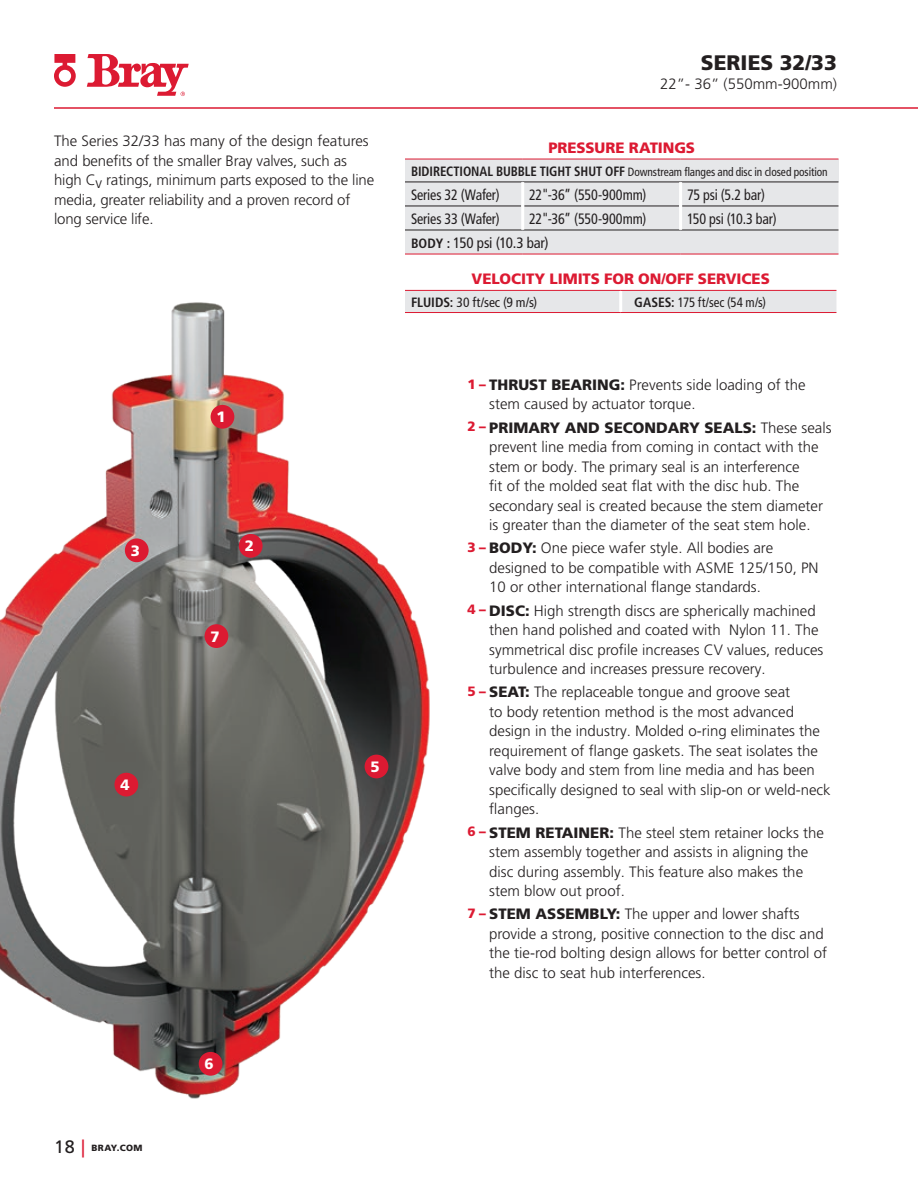
<style>
.page{position:relative;width:918px;height:1188px;background:#fff}
.page>*{position:absolute;margin:0;border:0;box-sizing:border-box;transform-origin:0 0}
.t1{font:900 21px "Frutiger LT Pro";color:#231f20}
.t2{font:300 15px/19.5px "Frutiger LT Pro";color:#231f20}
.t3{font:condensed 15px "Frutiger LT Pro";letter-spacing:-.01em;color:#231f20;scale:.94 1}
.t4{font:900 15px "Frutiger LT Pro";letter-spacing:-.005em;color:#dc1a32}
.t5{font:condensed 15px "Frutiger LT Pro";letter-spacing:-.01em;color:#231f20}
.t6{font:900 15px "Frutiger LT Pro";color:#fff}
.t7{font:condensed 13.5px "Frutiger LT Pro";letter-spacing:-.005em;color:#231f20;scale:.95 1}
.t8{font:condensed 13.5px "Frutiger LT Pro";letter-spacing:-.005em;color:#231f20}
.t9{font:condensed 12px "Frutiger LT Pro";letter-spacing:-.005em;color:#231f20;scale:.95 1}
.t10{font:900 9px "Frutiger LT Pro";letter-spacing:.04em;color:#231f20}
.s1{font-weight:400;font-size:18px}
.s2{font-weight:400;font-size:18px;color:#dc1a32}
.s3{font-weight:700;font-size:13.5px}
.s4{font-weight:700}
.s5{font-weight:900;font-size:13.5px;color:#dc1a32}
.s6{font-weight:900}
</style>
<div class="page">
<svg style="left:87px;top:54px;width:102px;height:42px"></svg>
<svg style="left:54px;top:54px;width:22px;height:33px"></svg>
<hr style="left:54px;top:107px;width:864px;height:2px;background:#dc1a32">
<div style="left:405px;top:159px;width:434px;height:23px;background:#e6e7e9"></div>
<div style="left:405px;top:183px;width:434px;height:71px;background:#e6e7e9"></div>
<hr style="left:405px;top:206px;width:116px;height:1px;background:#231f20">
<hr style="left:524px;top:206px;width:155px;height:1px;background:#231f20">
<hr style="left:682px;top:206px;width:157px;height:1px;background:#231f20">
<hr style="left:405px;top:230px;width:118px;height:1px;background:#231f20">
<hr style="left:523px;top:230px;width:158px;height:1px;background:#231f20">
<hr style="left:681px;top:230px;width:158px;height:1px;background:#231f20">
<hr style="left:405px;top:182px;width:118px;height:1px;background:#231f20">
<hr style="left:523px;top:182px;width:158px;height:1px;background:#231f20">
<hr style="left:681px;top:182px;width:158px;height:1px;background:#231f20">
<hr style="left:521px;top:182px;width:3px;height:24px;background:#fff">
<hr style="left:679px;top:182px;width:3px;height:24px;background:#fff">
<hr style="left:521px;top:206px;width:3px;height:24px;background:#fff">
<hr style="left:679px;top:206px;width:3px;height:24px;background:#fff">
<hr style="left:405px;top:159px;width:118px;height:1px;background:#dc1a32">
<hr style="left:523px;top:159px;width:158px;height:1px;background:#dc1a32">
<hr style="left:681px;top:159px;width:158px;height:1px;background:#dc1a32">
<hr style="left:405px;top:254px;width:118px;height:1px;background:#dc1a32">
<hr style="left:523px;top:254px;width:158px;height:1px;background:#dc1a32">
<hr style="left:681px;top:254px;width:158px;height:1px;background:#dc1a32">
<div style="left:447px;top:291px;width:389px;height:21px;background:#e6e7e9"></div>
<hr style="left:619px;top:291px;width:3px;height:21px;background:#fff">
<hr style="left:405px;top:290px;width:216px;height:1px;background:#dc1a32">
<hr style="left:621px;top:290px;width:215px;height:1px;background:#dc1a32">
<hr style="left:405px;top:312px;width:216px;height:1px;background:#dc1a32">
<hr style="left:621px;top:312px;width:215px;height:1px;background:#dc1a32">
<img style="left:0;top:289px;width:447px;height:810px">
<div style="left:211px;top:405px;width:23px;height:24px;background:#dc1a32;border-radius:50%"></div>
<div style="left:239px;top:534px;width:24px;height:24px;background:#dc1a32;border-radius:50%"></div>
<div style="left:125px;top:538px;width:24px;height:24px;background:#dc1a32;border-radius:50%"></div>
<div style="left:114px;top:773px;width:24px;height:24px;background:#dc1a32;border-radius:50%"></div>
<div style="left:365px;top:755px;width:23px;height:23px;background:#dc1a32;border-radius:50%"></div>
<div style="left:199px;top:1052px;width:23px;height:24px;background:#dc1a32;border-radius:50%"></div>
<div style="left:205px;top:624px;width:23px;height:24px;background:#dc1a32;border-radius:50%"></div>
<p class="t2" style="left:54px;top:131px;width:322px">The Series 32/33 has many of the design features and benefits of the smaller Bray valves, such as high Cv ratings, minimum parts exposed to the line media, greater reliability and a proven record of long service life.</p>
<p class="t6" style="left:217px;top:408px;width:11px">1</p>
<p class="t6" style="left:131px;top:542px;width:11px">3</p>
<p class="t6" style="left:245px;top:537px;width:11px">2</p>
<p class="t6" style="left:120px;top:776px;width:11px">4</p>
<p class="t6" style="left:210px;top:627px;width:11px">7</p>
<p class="t10" style="left:54px;top:1143px;width:90px"><span class="s1">18</span> <span class="s2">|</span> BRAY.COM</p>
<p class="t6" style="left:205px;top:1055px;width:11px">6</p>
<p class="t6" style="left:371px;top:758px;width:11px">5</p>
<h1 class="t1" style="left:701px;top:50px;width:138px">SERIES 32/33</h1>
<p class="t2" style="left:660px;top:74px;width:178px">22”- 36” (550mm-900mm)</p>
<p class="t4" style="left:549px;top:138px;width:148px">PRESSURE RATINGS</p>
<p class="t9" style="left:411px;top:164px;width:440px"><span class="s3">BIDIRECTIONAL BUBBLE TIGHT SHUT OFF</span> Downstream flanges and disc in closed position</p>
<p class="t3" style="left:411px;top:186px;width:96px">Series 32 (Wafer)</p>
<p class="t3" style="left:529px;top:186px;width:126px">22"-36” (550-900mm)</p>
<p class="t3" style="left:687px;top:186px;width:85px">75 psi (5.2 bar)</p>
<p class="t3" style="left:411px;top:210px;width:96px">Series 33 (Wafer)</p>
<p class="t3" style="left:529px;top:210px;width:126px">22"-36” (550-900mm)</p>
<p class="t3" style="left:687px;top:210px;width:97px">150 psi (10.3 bar)</p>
<p class="t5" style="left:411px;top:234px;width:139px"><span class="s3">BODY :</span> 150 psi (10.3 bar)</p>
<p class="t4" style="left:472px;top:270px;width:300px">VELOCITY LIMITS FOR ON/OFF SERVICES</p>
<p class="t8" style="left:411px;top:294px;width:128px"><span class="s4">FLUIDS:</span> 30 ft/sec (9 m/s)</p>
<p class="t7" style="left:634px;top:294px;width:140px"><span class="s4">GASES:</span> 175 ft/sec (54 m/s)</p>
<p class="t2" style="left:489px;top:375px;width:318px;text-indent:-22px"><span class="s5">1 –</span> <span class="s6">THRUST BEARING:</span> Prevents side loading of the stem caused by actuator torque.</p>
<p class="t2" style="left:489px;top:418px;width:344px;text-indent:-22px"><span class="s5">2 –</span> <span class="s6">PRIMARY AND SECONDARY SEALS:</span> These seals prevent line media from coming in contact with the stem or body. The primary seal is an interference<br>fit of the molded seat flat with the disc hub. The secondary seal is created because the stem diameter is greater than the diameter of the seat stem hole.</p>
<p class="t2" style="left:489px;top:539px;width:331px;text-indent:-22px"><span class="s5">3 –</span> <span class="s6">BODY:</span> One piece wafer style. All bodies are designed to be compatible with ASME 125/150, PN<br>10 or other international flange standards.</p>
<p class="t2" style="left:489px;top:601px;width:336px;text-indent:-22px"><span class="s5">4 –</span> <span class="s6">DISC:</span> High strength discs are spherically machined then hand polished and coated with Nylon 11. The symmetrical disc profile increases CV values, reduces turbulence and increases pressure recovery.</p>
<p class="t2" style="left:489px;top:683px;width:343px;text-indent:-22px"><span class="s5">5 –</span> <span class="s6">SEAT:</span> The replaceable tongue and groove seat<br>to body retention method is the most advanced design in the industry. Molded o-ring eliminates the requirement of flange gaskets. The seat isolates the valve body and stem from line media and has been specifically designed to seal with slip-on or weld-neck flanges.</p>
<p class="t2" style="left:489px;top:823px;width:336px;text-indent:-22px"><span class="s5">6 –</span> <span class="s6">STEM RETAINER:</span> The steel stem retainer locks the stem assembly together and assists in aligning the disc during assembly. This feature also makes the stem blow out proof.</p>
<p class="t2" style="left:489px;top:905px;width:339px;text-indent:-22px"><span class="s5">7 –</span> <span class="s6">STEM ASSEMBLY:</span> The upper and lower shafts provide a strong, positive connection to the disc and the tie-rod bolting design allows for better control of the disc to seat hub interferences.</p>
</div>
